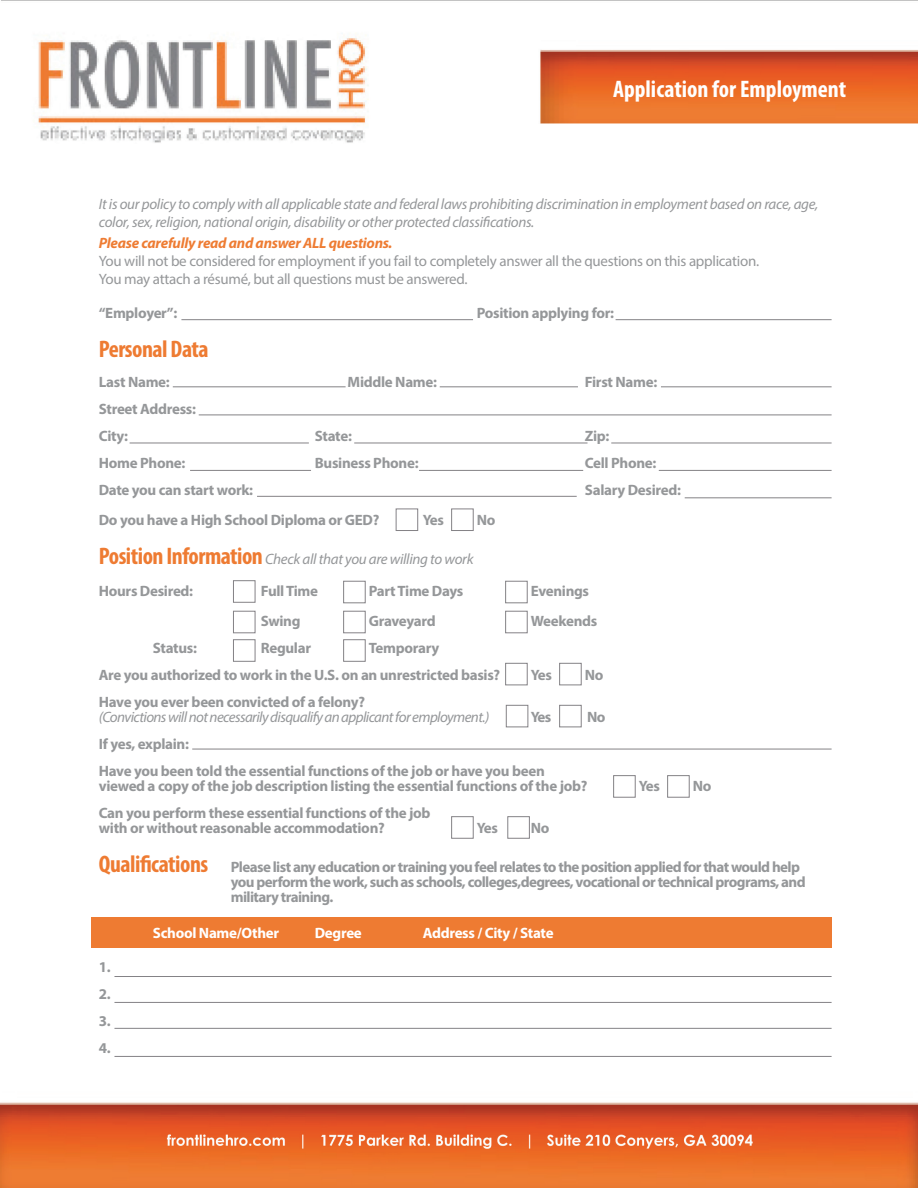
<style>
.page{position:relative;width:918px;height:1188px;background:#fff}
.page>*{position:absolute;margin:0;border:0;box-sizing:border-box;transform-origin:0 0}
.t1{font:700 condensed 24px "Myriad Pro";color:#fff}
.t2{font:700 condensed 24px "Myriad Pro";letter-spacing:-.02em;color:#ee7b32}
.t3{font:700 15px "Myriad Pro";letter-spacing:-.02em;color:#959799}
.t4{font:italic 15px/18px "Myriad Pro";letter-spacing:-.02em;color:#959799}
.t5{font:700 15px/15px "Myriad Pro";letter-spacing:-.04em;color:#959799}
.t6{font:15px "Myriad Pro";letter-spacing:-.02em;color:#959799}
.t7{font:italic 15px "Myriad Pro";letter-spacing:-.04em;color:#959799}
.t8{font:italic 700 15px "Myriad Pro";letter-spacing:-.02em;color:#ee7c33}
.t9{font:700 15px "Myriad Pro";letter-spacing:-.02em;color:#fff}
.s1{font-weight:700;font-style:normal;font-stretch:condensed;font-size:24px;color:#ee7b32}
.s2{font-stretch:condensed;font-size:24px;color:#ee7b32}
</style>
<div class="page">
<img style="left:0;top:0;width:918px;height:1188px">
<div style="left:91px;top:917px;width:741px;height:30px;background:#ee7b32"></div>
<hr style="left:181px;top:319px;width:292px;height:1px;background:#848286">
<hr style="left:199px;top:415px;width:633px;height:1px;background:#848286">
<hr style="left:192px;top:749px;width:640px;height:1px;background:#848286">
<hr style="left:173px;top:387px;width:173px;height:1px;background:#848286">
<hr style="left:130px;top:443px;width:179px;height:1px;background:#848286">
<hr style="left:190px;top:470px;width:121px;height:1px;background:#848286">
<hr style="left:419px;top:470px;width:164px;height:1px;background:#848286">
<hr style="left:659px;top:470px;width:173px;height:1px;background:#848286">
<hr style="left:685px;top:498px;width:147px;height:1px;background:#848286">
<hr style="left:354px;top:443px;width:234px;height:1px;background:#848286">
<hr style="left:257px;top:496px;width:320px;height:1px;background:#848286">
<hr style="left:611px;top:443px;width:221px;height:1px;background:#848286">
<hr style="left:440px;top:387px;width:138px;height:1px;background:#848286">
<hr style="left:661px;top:387px;width:171px;height:1px;background:#848286">
<hr style="left:616px;top:319px;width:216px;height:1px;background:#848286">
<div style="left:396px;top:509px;width:22px;height:22px;border:1px solid #848286"></div>
<div style="left:451px;top:509px;width:22px;height:22px;border:1px solid #848286"></div>
<div style="left:233px;top:580px;width:22px;height:22px;border:1px solid #848286"></div>
<div style="left:233px;top:611px;width:22px;height:22px;border:1px solid #848286"></div>
<div style="left:233px;top:640px;width:22px;height:22px;border:1px solid #848286"></div>
<div style="left:343px;top:640px;width:22px;height:22px;border:1px solid #848286"></div>
<div style="left:343px;top:611px;width:22px;height:22px;border:1px solid #848286"></div>
<div style="left:343px;top:581px;width:22px;height:22px;border:1px solid #848286"></div>
<div style="left:505px;top:581px;width:22px;height:22px;border:1px solid #848286"></div>
<div style="left:505px;top:611px;width:22px;height:22px;border:1px solid #848286"></div>
<div style="left:505px;top:663px;width:22px;height:22px;border:1px solid #848286"></div>
<div style="left:559px;top:663px;width:22px;height:22px;border:1px solid #848286"></div>
<div style="left:559px;top:705px;width:22px;height:22px;border:1px solid #848286"></div>
<div style="left:506px;top:705px;width:22px;height:22px;border:1px solid #848286"></div>
<div style="left:613px;top:775px;width:22px;height:22px;border:1px solid #848286"></div>
<div style="left:451px;top:816px;width:22px;height:22px;border:1px solid #848286"></div>
<div style="left:508px;top:816px;width:22px;height:22px;border:1px solid #848286"></div>
<div style="left:667px;top:775px;width:22px;height:22px;border:1px solid #848286"></div>
<hr style="left:114px;top:976px;width:718px;height:1px;background:#848286">
<hr style="left:114px;top:1002px;width:718px;height:1px;background:#848286">
<hr style="left:114px;top:1028px;width:718px;height:1px;background:#848286">
<hr style="left:114px;top:1056px;width:718px;height:1px;background:#848286">
<p class="t1" style="left:613px;top:74px;width:235px">Application for Employment</p>
<p class="t4" style="left:99px;top:195px;width:721px">It is our policy to comply with all applicable state and federal laws prohibiting discrimination in employment based on race, age, color, sex, religion, national origin, disability or other protected classifications.</p>
<p class="t8" style="left:99px;top:233px;width:295px">Please carefully read and answer ALL questions.</p>
<p class="t6" style="left:99px;top:252px;width:662px">You will not be considered for employment if you fail to completely answer all the questions on this application.</p>
<p class="t6" style="left:99px;top:270px;width:370px">You may attach a résumé, but all questions must be answered.</p>
<p class="t3" style="left:99px;top:303px;width:80px">“Employer”:</p>
<p class="t3" style="left:477px;top:303px;width:139px">Position applying for:</p>
<p class="t2" style="left:99px;top:334px;width:111px">Personal Data</p>
<p class="t3" style="left:99px;top:372px;width:72px">Last Name:</p>
<p class="t3" style="left:348px;top:372px;width:91px">Middle Name:</p>
<p class="t3" style="left:585px;top:372px;width:74px">First Name:</p>
<p class="t3" style="left:99px;top:399px;width:99px">Street Address:</p>
<p class="t3" style="left:99px;top:426px;width:31px">City:</p>
<p class="t3" style="left:315px;top:426px;width:39px">State:</p>
<p class="t3" style="left:585px;top:426px;width:26px">Zip:</p>
<p class="t3" style="left:99px;top:453px;width:88px">Home Phone:</p>
<p class="t3" style="left:315px;top:453px;width:105px">Business Phone:</p>
<p class="t3" style="left:585px;top:453px;width:73px">Cell Phone:</p>
<p class="t3" style="left:99px;top:480px;width:156px">Date you can start work:</p>
<p class="t3" style="left:585px;top:480px;width:98px">Salary Desired:</p>
<p class="t3" style="left:99px;top:510px;width:282px">Do you have a High School Diploma or GED?</p>
<p class="t3" style="left:423px;top:510px;width:23px">Yes</p>
<p class="t3" style="left:477px;top:510px;width:20px">No</p>
<p class="t4" style="left:99px;top:550px;width:376px"><span class="s1">Position Information</span> Check all that you are willing to work</p>
<p class="t3" style="left:99px;top:581px;width:96px">Hours Desired:</p>
<p class="t3" style="left:261px;top:581px;width:59px">Full Time</p>
<p class="t3" style="left:369px;top:581px;width:96px">Part Time Days</p>
<p class="t3" style="left:531px;top:581px;width:60px">Evenings</p>
<p class="t3" style="left:261px;top:611px;width:41px">Swing</p>
<p class="t3" style="left:369px;top:611px;width:68px">Graveyard</p>
<p class="t3" style="left:531px;top:611px;width:68px">Weekends</p>
<p class="t3" style="left:153px;top:638px;width:46px">Status:</p>
<p class="t3" style="left:261px;top:638px;width:52px">Regular</p>
<p class="t3" style="left:369px;top:638px;width:72px">Temporary</p>
<p class="t3" style="left:99px;top:665px;width:403px">Are you authorized to work in the U.S. on an unrestricted basis?</p>
<p class="t3" style="left:531px;top:665px;width:23px">Yes</p>
<p class="t3" style="left:585px;top:665px;width:20px">No</p>
<p class="t3" style="left:99px;top:692px;width:268px">Have you ever been convicted of a felony?</p>
<p class="t7" style="left:99px;top:708px;width:392px">(Convictions will not necessarily disqualify an applicant for employment.)</p>
<p class="t3" style="left:531px;top:707px;width:22px">Yes</p>
<p class="t3" style="left:587px;top:707px;width:20px">No</p>
<p class="t3" style="left:99px;top:734px;width:92px">If yes, explain:</p>
<p class="t3" style="left:99px;top:761px;width:448px">Have you been told the essential functions of the job or have you been</p>
<p class="t3" style="left:99px;top:776px;width:490px">viewed a copy of the job description listing the essential functions of the job?</p>
<p class="t3" style="left:639px;top:776px;width:23px">Yes</p>
<p class="t3" style="left:693px;top:776px;width:20px">No</p>
<p class="t3" style="left:99px;top:803px;width:333px">Can you perform these essential functions of the job</p>
<p class="t3" style="left:99px;top:818px;width:288px">with or without reasonable accommodation?</p>
<p class="t3" style="left:477px;top:818px;width:23px">Yes</p>
<p class="t3" style="left:531px;top:818px;width:20px">No</p>
<p class="t5" style="left:231px;top:859px;width:576px;text-indent:-132px"><span class="s2">Qualifications</span> Please list any education or training you feel relates to the position applied for that would help you perform the work, such as schools, colleges,degrees, vocational or technical programs, and military training.</p>
<p class="t9" style="left:153px;top:923px;width:128px">School Name/Other</p>
<p class="t9" style="left:315px;top:923px;width:49px">Degree</p>
<p class="t9" style="left:423px;top:923px;width:132px">Address / City / State</p>
<p class="t3" style="left:99px;top:958px;width:13px">1.</p>
<p class="t3" style="left:99px;top:985px;width:13px">2.</p>
<p class="t3" style="left:99px;top:1012px;width:13px">3.</p>
<p class="t3" style="left:99px;top:1039px;width:13px">4.</p>
</div>
